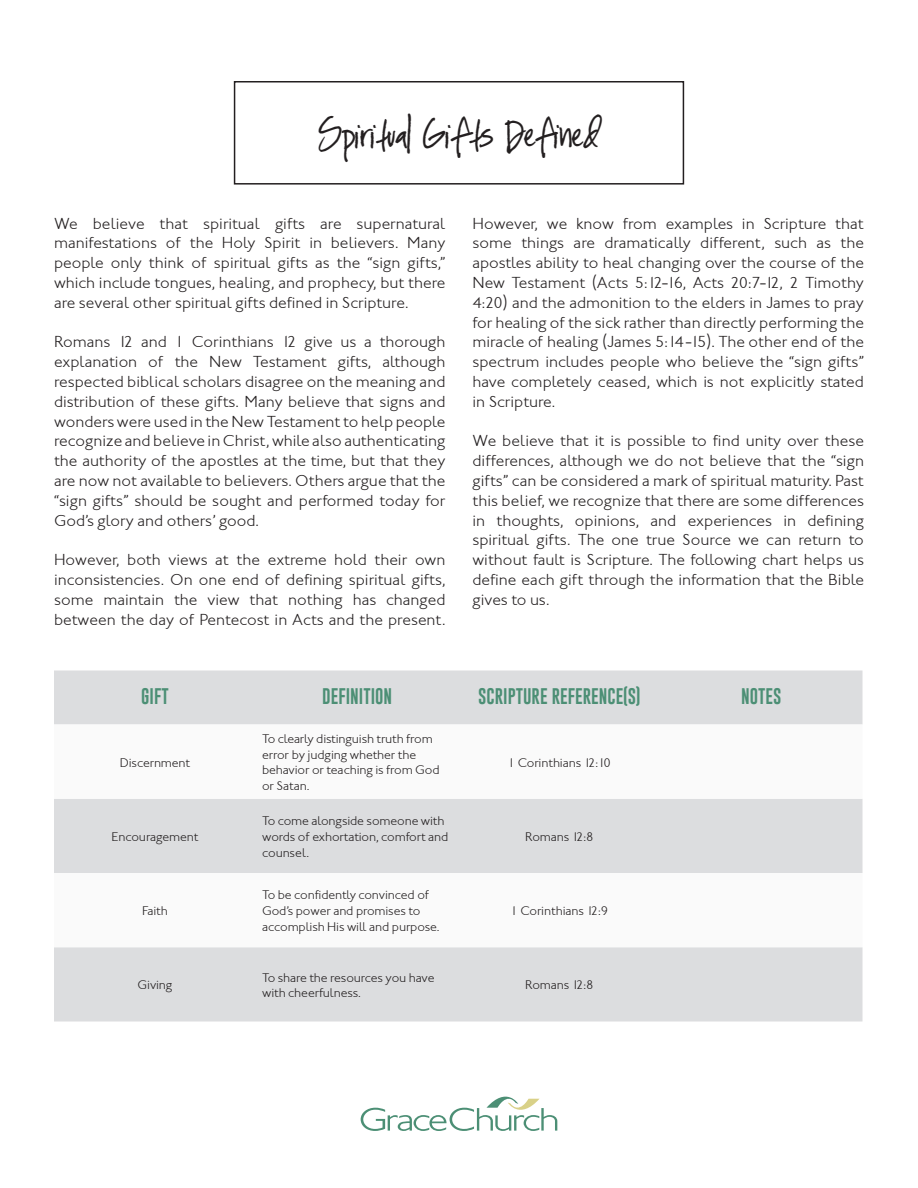
<style>
.page{position:relative;width:918px;height:1188px;background:#fff}
.page>*{position:absolute;margin:0;border:0;box-sizing:border-box;transform-origin:0 0}
.t1{font:30px "Pea Mel's In Between";color:#231f20}
.Body{font:16.5px/19.8px "Johnston ITCTT Light";color:#231f20;text-align:justify}
.Header_1{font:16.5px "Gobold";color:#4c8f75}
.Body-2{font:13.05px/15.6px "Johnston ITCTT Light";letter-spacing:-.01em;color:#231f20}
</style>
<div class="page">
<svg style="left:361px;top:1096px;width:196px;height:35px"></svg>
<div style="left:234px;top:81px;width:450px;height:104px;border:2px solid #231f20"></div>
<div style="left:54px;top:670px;width:808px;height:352px;background:#dcdddf"></div>
<svg style="left:54px;top:724px;width:808px;height:223px"></svg>
<p class="t1" style="left:319px;top:118px;width:282px">Spiritual Gifts Defined</p>
<p class="Body" style="left:54px;top:213px;width:393px">We believe that spiritual gifts are supernatural manifestations of the Holy Spirit in believers. Many people only think of spiritual gifts as the “sign gifts,” which include tongues, healing, and prophecy, but there are several other spiritual gifts defined in Scripture.</p>
<p class="Body" style="left:54px;top:332px;width:393px">Romans 12 and 1 Corinthians 12 give us a thorough explanation of the New Testament gifts, although respected biblical scholars disagree on the meaning and distribution of these gifts. Many believe that signs and wonders were used in the New Testament to help people recognize and believe in Christ, while also authenticating the authority of the apostles at the time, but that they are now not available to believers. Others argue that the “sign gifts” should be sought and performed today for God’s glory and others’ good.</p>
<p class="Body" style="left:54px;top:550px;width:393px">However, both views at the extreme hold their own inconsistencies. On one end of defining spiritual gifts, some maintain the view that nothing has changed between the day of Pentecost in Acts and the present.</p>
<p class="Body" style="left:472px;top:213px;width:393px">However, we know from examples in Scripture that some things are dramatically different, such as the apostles ability to heal changing over the course of the New Testament (Acts 5:12-16, Acts 20:7-12, 2 Timothy 4:20) and the admonition to the elders in James to pray for healing of the sick rather than directly performing the miracle of healing (James 5:14-15). The other end of the spectrum includes people who believe the “sign gifts” have completely ceased, which is not explicitly stated in Scripture.</p>
<p class="Body" style="left:472px;top:431px;width:393px">We believe that it is possible to find unity over these differences, although we do not believe that the “sign gifts” can be considered a mark of spiritual maturity. Past this belief, we recognize that there are some differences in thoughts, opinions, and experiences in defining spiritual gifts. The one true Source we can return to without fault is Scripture. The following chart helps us define each gift through the information that the Bible gives to us.</p>
<p class="Header_1" style="left:141px;top:686px;width:29px">GIFT</p>
<p class="Header_1" style="left:322px;top:686px;width:71px">DEFINITION</p>
<p class="Header_1" style="left:478px;top:686px;width:164px">SCRIPTURE REFERENCE(S)</p>
<p class="Header_1" style="left:741px;top:686px;width:42px">NOTES</p>
<p class="Body-2" style="left:120px;top:754px;width:72px">Discernment</p>
<p class="Body-2" style="left:262px;top:731px;width:179px">To clearly distinguish truth from error by judging whether the behavior or teaching is from God or Satan.</p>
<p class="Body-2" style="left:508px;top:754px;width:104px">1 Corinthians 12:10</p>
<p class="Body-2" style="left:112px;top:829px;width:89px">Encouragement</p>
<p class="Body-2" style="left:262px;top:813px;width:188px">To come alongside someone with words of exhortation, comfort and counsel.</p>
<p class="Body-2" style="left:525px;top:829px;width:70px">Romans 12:8</p>
<p class="Body-2" style="left:142px;top:903px;width:27px">Faith</p>
<p class="Body-2" style="left:262px;top:887px;width:179px">To be confidently convinced of<br>God’s power and promises to accomplish His will and purpose.</p>
<p class="Body-2" style="left:511px;top:903px;width:99px">1 Corinthians 12:9</p>
<p class="Body-2" style="left:138px;top:977px;width:36px">Giving</p>
<p class="Body-2" style="left:262px;top:969px;width:174px">To share the resources you have with cheerfulness.</p>
<p class="Body-2" style="left:525px;top:977px;width:70px">Romans 12:8</p>
</div>
